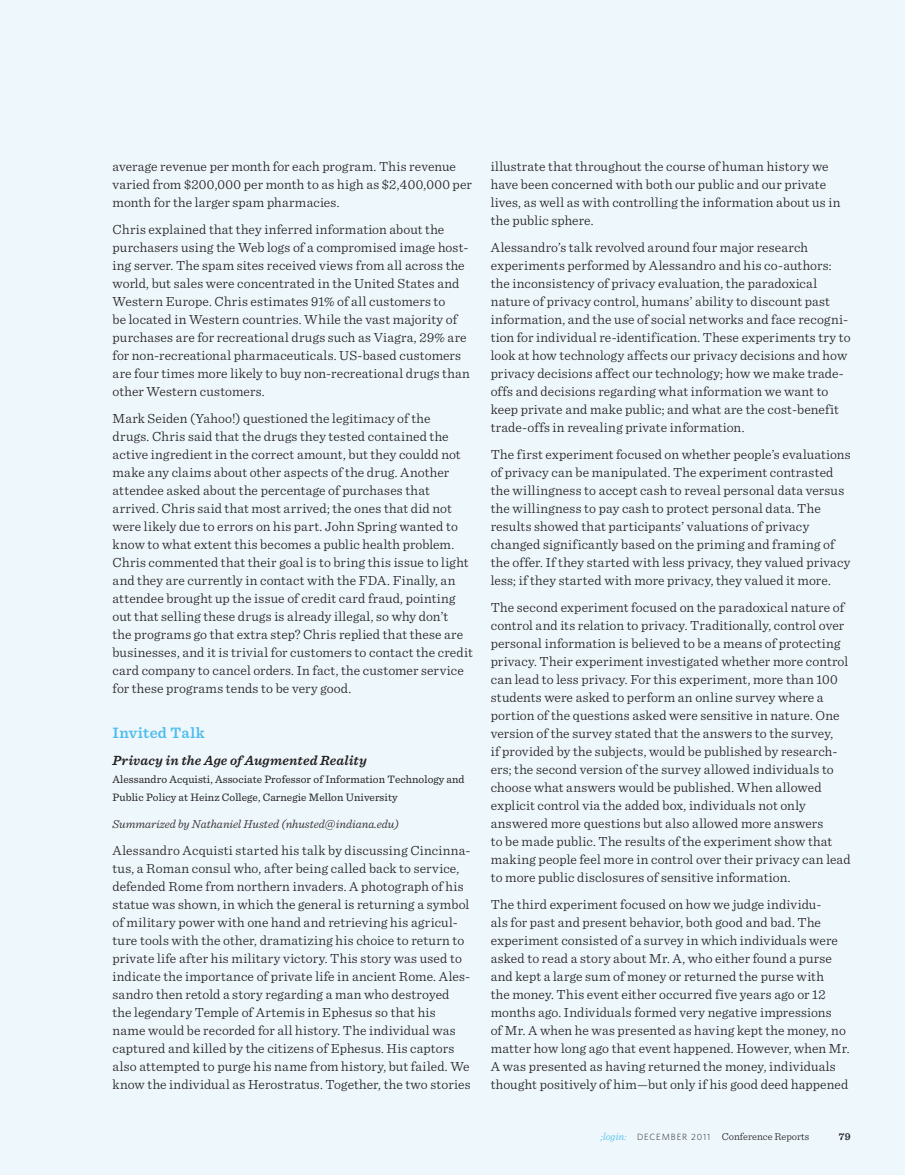
<style>
.page{position:relative;width:905px;height:1175px;background:#fff}
.page>*{position:absolute;margin:0;border:0;box-sizing:border-box;transform-origin:0 0}
.t1{font:600 15.75px "Sentinel";letter-spacing:.02em;color:#4fbdec}
.t2{font:300 13.8px/18px "Sentinel";letter-spacing:.01em;color:#231f20}
.t3{font:italic 600 13.8px "Sentinel";letter-spacing:.01em;color:#231f20}
.t4{font:italic 300 12px "Sentinel";color:#231f20}
.t5{font:11.25px/18px "Sentinel";letter-spacing:.005em;color:#231f20}
.t6{font:300 10.5px "Sentinel";color:#231f20}
.t7{font:600 10.5px "Sentinel";color:#231f20}
.s1{font-style:italic;color:#4fbdec}
.s2{font-family:"Whitney";font-size:9px}
</style>
<div class="page">
<div style="left:0;top:0;width:904px;height:1174px;background:#edf7fc"></div>
<p class="t2" style="left:113px;top:157px;width:361px">average revenue per month for each program. This revenue varied from $200,000 per month to as high as $2,400,000 per month for the larger spam pharmacies.</p>
<p class="t2" style="left:113px;top:220px;width:359px">Chris explained that they inferred information about the purchasers using the Web logs of a compromised image host&shy;ing server. The spam sites received views from all across the world, but sales were concentrated in the United States and Western Europe. Chris estimates 91% of all customers to<br>be located in Western countries. While the vast majority of purchases are for recreational drugs such as Viagra, 29% are for non-recreational pharmaceuticals. US-based customers are four times more likely to buy non-recreational drugs than other Western customers.</p>
<p class="t2" style="left:113px;top:409px;width:362px">Mark Seiden (Yahoo!) questioned the legitimacy of the<br>drugs. Chris said that the drugs they tested contained the active ingredient in the correct amount, but they couldd not make any claims about other aspects of the drug. Another attendee asked about the percentage of purchases that arrived. Chris said that most arrived; the ones that did not were likely due to errors on his part. John Spring wanted to know to what extent this becomes a public health problem.<br>Chris commented that their goal is to bring this issue to light and they are currently in contact with the FDA. Finally, an attendee brought up the issue of credit card fraud, pointing out that selling these drugs is already illegal, so why don’t<br>the programs go that extra step? Chris replied that these are businesses, and it is trivial for customers to contact the credit card company to cancel orders. In fact, the customer service for these programs tends to be very good.</p>
<p class="t1" style="left:112px;top:723px;width:94px">Invited Talk</p>
<p class="t3" style="left:112px;top:752px;width:256px">Privacy in the Age of Augmented Reality</p>
<p class="t5" style="left:112px;top:770px;width:353px">Alessandro Acquisti, Associate Professor of Information Technology and<br>Public Policy at Heinz College, Carnegie Mellon University</p>
<p class="t4" style="left:112px;top:816px;width:288px">Summarized by Nathaniel Husted (nhusted@indiana.edu)</p>
<p class="t2" style="left:112px;top:841px;width:359px">Alessandro Acquisti started his talk by discussing Cincinna&shy;tus, a Roman consul who, after being called back to service, defended Rome from northern invaders. A photograph of his statue was shown, in which the general is returning a symbol of military power with one hand and retrieving his agricul&shy;ture tools with the other, dramatizing his choice to return to private life after his military victory. This story was used to indicate the importance of private life in ancient Rome. Ales&shy;sandro then retold a story regarding a man who destroyed the legendary Temple of Artemis in Ephesus so that his name would be recorded for all history. The individual was captured and killed by the citizens of Ephesus. His captors also attempted to purge his name from history, but failed. We know the individual as Herostratus. Together, the two stories</p>
<p class="t2" style="left:490px;top:157px;width:351px">illustrate that throughout the course of human history we have been concerned with both our public and our private lives, as well as with controlling the information about us in the public sphere.</p>
<p class="t2" style="left:490px;top:238px;width:361px">Alessandro’s talk revolved around four major research experiments performed by Alessandro and his co-authors: the inconsistency of privacy evaluation, the paradoxical nature of privacy control, humans’ ability to discount past information, and the use of social networks and face recogni&shy;tion for individual re-identification. These experiments try to look at how technology affects our privacy decisions and how privacy decisions affect our technology; how we make trade&shy;offs and decisions regarding what information we want to keep private and make public; and what are the cost-benefit trade-offs in revealing private information.</p>
<p class="t2" style="left:490px;top:445px;width:361px">The first experiment focused on whether people’s evaluations of privacy can be manipulated. The experiment contrasted the willingness to accept cash to reveal personal data versus the willingness to pay cash to protect personal data. The results showed that participants’ valuations of privacy changed significantly based on the priming and framing of the offer. If they started with less privacy, they valued privacy less; if they started with more privacy, they valued it more.</p>
<p class="t2" style="left:490px;top:598px;width:361px">The second experiment focused on the paradoxical nature of control and its relation to privacy. Traditionally, control over personal information is believed to be a means of protecting privacy. Their experiment investigated whether more control can lead to less privacy. For this experiment, more than 100 students were asked to perform an online survey where a portion of the questions asked were sensitive in nature. One version of the survey stated that the answers to the survey,<br>if provided by the subjects, would be published by research&shy;ers; the second version of the survey allowed individuals to choose what answers would be published. When allowed explicit control via the added box, individuals not only answered more questions but also allowed more answers<br>to be made public. The results of the experiment show that making people feel more in control over their privacy can lead to more public disclosures of sensitive information.</p>
<p class="t2" style="left:490px;top:895px;width:360px">The third experiment focused on how we judge individu-<br>als for past and present behavior, both good and bad. The experiment consisted of a survey in which individuals were asked to read a story about Mr. A, who either found a purse and kept a large sum of money or returned the purse with<br>the money. This event either occurred five years ago or 12 months ago. Individuals formed very negative impressions<br>of Mr. A when he was presented as having kept the money, no matter how long ago that event happened. However, when Mr.<br>A was presented as having returned the money, individuals thought positively of him—but only if his good deed happened</p>
<p class="t6" style="left:601px;top:1130px;width:210px"><span class="s1">;login:</span> <span class="s2">DECEMBER 2011</span> Conference Reports</p>
<p class="t7" style="left:838px;top:1130px;width:14px">79</p>
</div>
